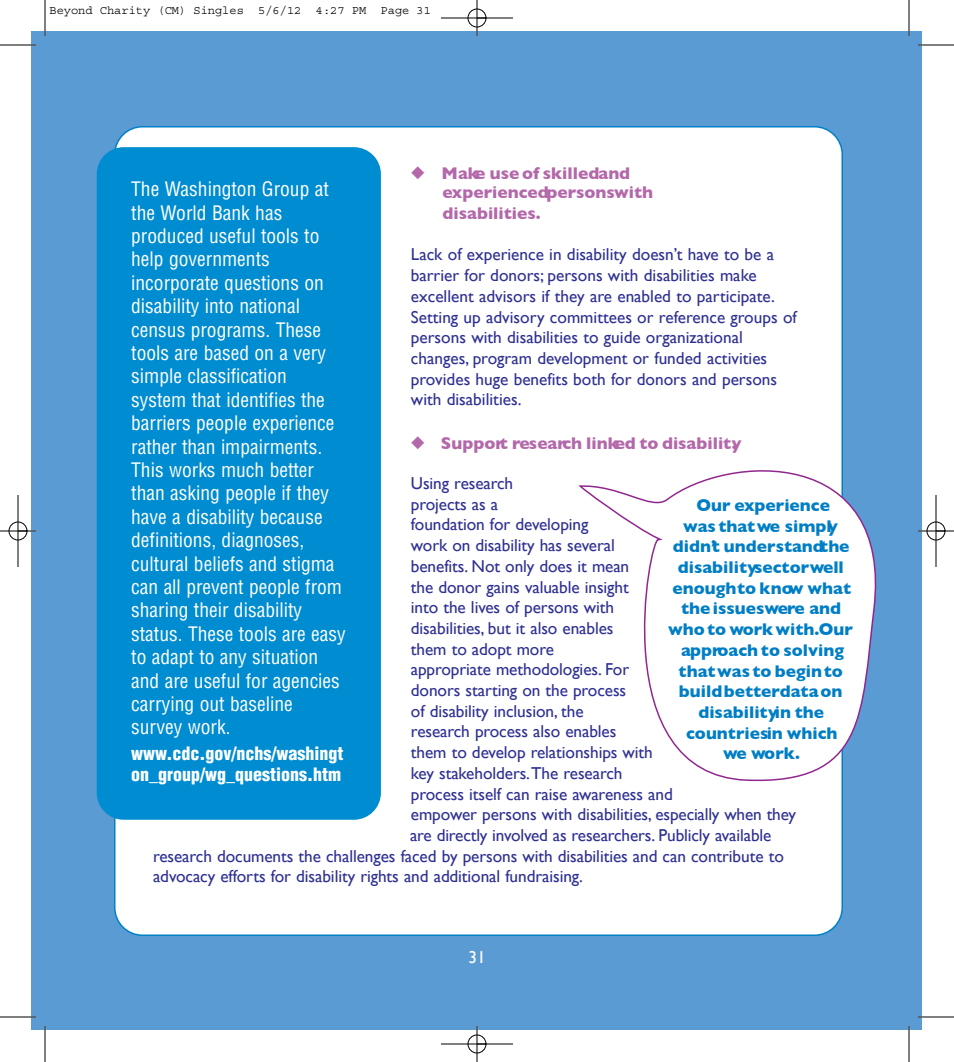
<style>
.page{position:relative;width:954px;height:1062px;background:#fff}
.page>*{position:absolute;margin:0;border:0;box-sizing:border-box;transform-origin:0 0}
.t1{font:condensed 19.5px/23.4px "Helvetica";color:#fff}
.t2{font:900 condensed 18px/21.6px "Helvetica";color:#fff}
.t3{font:17.25px/20.7px "Gill Sans";letter-spacing:-.005em;color:#2e3092}
.t4{font:700 17.25px/20.7px "Gill Sans";color:#007ec5;text-align:center}
.t5{font:700 17.25px/20.2px "Gill Sans";color:#b368aa}
.t6{font:17.25px "Gill Sans";color:#fff}
.t7{font:12px "Courier Std";color:#000}
</style>
<div class="page">
<div style="left:32px;top:32px;width:890px;height:998px;background:#5a9bd3"></div>
<div style="left:114px;top:126px;width:729px;height:810px;background:#fff"></div>
<svg style="left:576px;top:444px;width:301px;height:342px;background:#f3f5fa"></svg>
<div style="left:97px;top:147px;width:284px;height:673px;background:#008cd0;border-radius:27px"></div>
<hr style="left:45px;top:0;width:1px;height:36px;background:#000">
<hr style="left:0;top:45px;width:36px;height:1px;background:#000">
<hr style="left:909px;top:0;width:1px;height:36px;background:#000">
<hr style="left:918px;top:45px;width:36px;height:1px;background:#000">
<hr style="left:45px;top:1026px;width:1px;height:36px;background:#000">
<hr style="left:0;top:1017px;width:36px;height:1px;background:#000">
<hr style="left:909px;top:1026px;width:1px;height:36px;background:#000">
<hr style="left:918px;top:1017px;width:36px;height:1px;background:#000">
<hr style="left:441px;top:18px;width:72px;height:1px;background:#000">
<hr style="left:441px;top:1044px;width:72px;height:1px;background:#000">
<hr style="left:18px;top:495px;width:1px;height:72px;background:#000">
<hr style="left:936px;top:495px;width:1px;height:72px;background:#000">
<hr style="left:477px;top:0;width:1px;height:36px;background:#000">
<hr style="left:477px;top:1026px;width:1px;height:36px;background:#000">
<hr style="left:0;top:531px;width:36px;height:1px;background:#000">
<hr style="left:918px;top:531px;width:36px;height:1px;background:#000">
<div style="left:468px;top:9px;width:18px;height:18px;border:1px solid #000;border-radius:50%"></div>
<div style="left:468px;top:1035px;width:18px;height:18px;border:1px solid #000;border-radius:50%"></div>
<div style="left:9px;top:522px;width:18px;height:18px;border:1px solid #000;border-radius:50%"></div>
<div style="left:927px;top:522px;width:18px;height:18px;border:1px solid #000;border-radius:50%"></div>
<p class="t7" style="left:50px;top:3px;width:383px">Beyond Charity (CM) Singles 5/6/12 4:27 PM Page 31</p>
<p class="t5" style="left:443px;top:162px;width:212px;text-indent:-32px">◆ Make use of skilled and experienced persons with disabilities.</p>
<p class="t3" style="left:411px;top:244px;width:387px">Lack of experience in disability doesn’t have to be a barrier for donors; persons with disabilities make excellent advisors if they are enabled to participate.<br>Setting up advisory committees or reference groups of persons with disabilities to guide organizational changes, program development or funded activities provides huge benefits both for donors and persons with disabilities.</p>
<p class="t5" style="left:411px;top:432px;width:332px">◆ Support research linked to disability.</p>
<p class="t3" style="left:411px;top:473px;width:104px">Using research</p>
<p class="t3" style="left:411px;top:493px;width:89px">projects as a</p>
<p class="t3" style="left:411px;top:514px;width:179px">foundation for developing</p>
<p class="t3" style="left:411px;top:535px;width:205px">work on disability has several</p>
<p class="t3" style="left:411px;top:556px;width:220px">benefits. Not only does it mean</p>
<p class="t3" style="left:411px;top:576px;width:219px">the donor gains valuable insight</p>
<p class="t3" style="left:411px;top:597px;width:205px">into the lives of persons with</p>
<p class="t3" style="left:411px;top:618px;width:204px">disabilities, but it also enables</p>
<p class="t3" style="left:411px;top:638px;width:145px">them to adopt more</p>
<p class="t3" style="left:411px;top:659px;width:220px">appropriate methodologies. For</p>
<p class="t3" style="left:411px;top:680px;width:217px">donors starting on the process</p>
<p class="t3" style="left:411px;top:700px;width:174px">of disability inclusion, the</p>
<p class="t3" style="left:411px;top:721px;width:207px">research process also enables</p>
<p class="t3" style="left:411px;top:742px;width:243px">them to develop relationships with</p>
<p class="t3" style="left:411px;top:763px;width:213px">key stakeholders.The research</p>
<p class="t3" style="left:411px;top:783px;width:263px">process itself can raise awareness and</p>
<p class="t3" style="left:411px;top:804px;width:387px">empower persons with disabilities, especially when they</p>
<p class="t3" style="left:410px;top:825px;width:363px">are directly involved as researchers. Publicly available</p>
<p class="t3" style="left:153px;top:845px;width:632px">research documents the challenges faced by persons with disabilities and can contribute to</p>
<p class="t3" style="left:153px;top:866px;width:431px">advocacy efforts for disability rights and additional fundraising.</p>
<p class="t1" style="left:131px;top:179px;width:216px">The Washington Group at the World Bank has produced useful tools to help governments incorporate questions on disability into national census programs. These tools are based on a very simple classification system that identifies the barriers people experience rather than impairments.<br>This works much better than asking people if they have a disability because definitions, diagnoses, cultural beliefs and stigma can all prevent people from sharing their disability status. These tools are easy to adapt to any situation and are useful for agencies carrying out baseline survey work.</p>
<p class="t2" style="left:131px;top:744px;width:214px">www.cdc.gov/nchs/washingt on_group/wg_questions.htm</p>
<p class="t4" style="left:668px;top:494px;width:187px">Our experience<br>was that we simply didn’t understand the disability sector well enough to know what the issues were and who to work with.Our approach to solving that was to begin to build better data on disability in the countries in which<br>we work.</p>
<p class="t6" style="left:468px;top:947px;width:19px">31</p>
</div>
